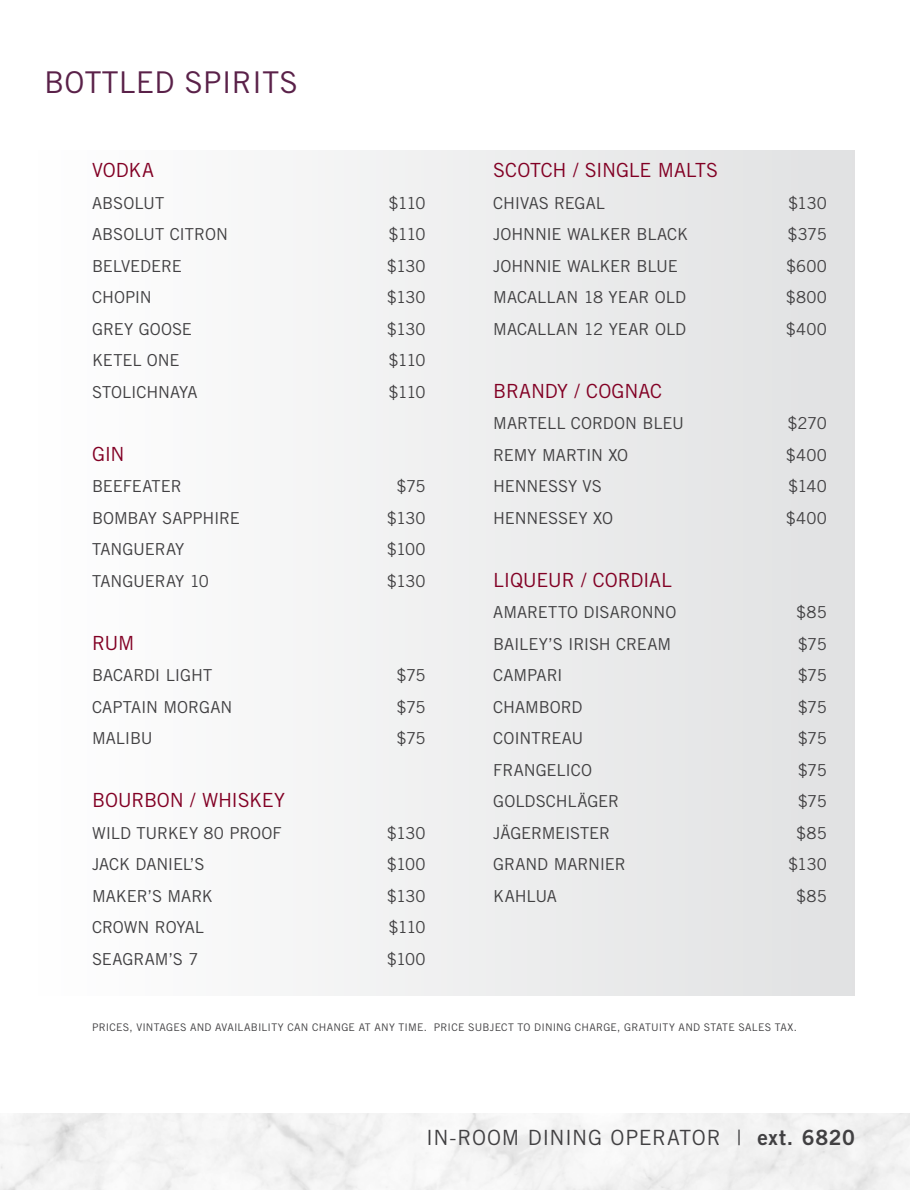
<style>
.page{position:relative;width:910px;height:1190px;background:#fff}
.page>*{position:absolute;margin:0;border:0;box-sizing:border-box;transform-origin:0 0}
.t1{font:30px "Trade Gothic LT Std";letter-spacing:.01em;color:#5a2149}
.t2{font:21px "Trade Gothic LT Std";letter-spacing:.025em;color:#414042}
.t3{font:19.5px "Trade Gothic LT Std";letter-spacing:-.01em;color:#820024}
.t4{font:16.5px "Trade Gothic LT Std";letter-spacing:-.005em;color:#414042}
.t5{font:10.5px "Trade Gothic LT Std";letter-spacing:.025em;color:#414042}
.s1{font-family:"Trade Gothic LT Std Bd 2"}
</style>
<div class="page">
<div style="left:35px;top:151px;width:819px;height:845px;background:linear-gradient(to right,#fefefe,#e1e1e2)"></div>
<h1 class="t1" style="left:44px;top:64px;width:255px">BOTTLED SPIRITS</h1>
<p class="t3" style="left:92px;top:159px;width:63px">VODKA</p>
<p class="t4" style="left:92px;top:193px;width:74px">ABSOLUT</p>
<p class="t4" style="left:388px;top:193px;width:39px">$110</p>
<p class="t4" style="left:92px;top:225px;width:137px">ABSOLUT CITRON</p>
<p class="t4" style="left:388px;top:225px;width:39px">$110</p>
<p class="t4" style="left:92px;top:256px;width:91px">BELVEDERE</p>
<p class="t4" style="left:386px;top:256px;width:40px">$130</p>
<p class="t4" style="left:92px;top:288px;width:61px">CHOPIN</p>
<p class="t4" style="left:386px;top:288px;width:40px">$130</p>
<p class="t4" style="left:92px;top:319px;width:101px">GREY GOOSE</p>
<p class="t4" style="left:386px;top:319px;width:40px">$130</p>
<p class="t4" style="left:92px;top:351px;width:89px">KETEL ONE</p>
<p class="t4" style="left:388px;top:351px;width:39px">$110</p>
<p class="t4" style="left:92px;top:382px;width:107px">STOLICHNAYA</p>
<p class="t4" style="left:388px;top:382px;width:39px">$110</p>
<p class="t3" style="left:92px;top:442px;width:34px">GIN</p>
<p class="t4" style="left:92px;top:477px;width:91px">BEEFEATER</p>
<p class="t4" style="left:396px;top:477px;width:31px">$75</p>
<p class="t4" style="left:92px;top:508px;width:149px">BOMBAY SAPPHIRE</p>
<p class="t4" style="left:386px;top:508px;width:40px">$130</p>
<p class="t4" style="left:92px;top:540px;width:94px">TANGUERAY</p>
<p class="t4" style="left:387px;top:540px;width:40px">$100</p>
<p class="t4" style="left:92px;top:571px;width:118px">TANGUERAY 10</p>
<p class="t4" style="left:386px;top:571px;width:40px">$130</p>
<p class="t3" style="left:92px;top:631px;width:44px">RUM</p>
<p class="t4" style="left:92px;top:666px;width:121px">BACARDI LIGHT</p>
<p class="t4" style="left:396px;top:666px;width:31px">$75</p>
<p class="t4" style="left:92px;top:697px;width:142px">CAPTAIN MORGAN</p>
<p class="t4" style="left:396px;top:697px;width:31px">$75</p>
<p class="t4" style="left:92px;top:729px;width:62px">MALIBU</p>
<p class="t4" style="left:396px;top:729px;width:31px">$75</p>
<p class="t3" style="left:92px;top:789px;width:194px">BOURBON / WHISKEY</p>
<p class="t4" style="left:92px;top:823px;width:191px">WILD TURKEY 80 PROOF</p>
<p class="t4" style="left:386px;top:823px;width:40px">$130</p>
<p class="t4" style="left:92px;top:855px;width:114px">JACK DANIEL’S</p>
<p class="t4" style="left:387px;top:855px;width:40px">$100</p>
<p class="t4" style="left:92px;top:886px;width:122px">MAKER’S MARK</p>
<p class="t4" style="left:386px;top:886px;width:40px">$130</p>
<p class="t4" style="left:92px;top:918px;width:113px">CROWN ROYAL</p>
<p class="t4" style="left:388px;top:918px;width:39px">$110</p>
<p class="t4" style="left:92px;top:949px;width:108px">SEAGRAM’S 7</p>
<p class="t4" style="left:387px;top:949px;width:40px">$100</p>
<p class="t3" style="left:493px;top:159px;width:226px">SCOTCH / SINGLE MALTS</p>
<p class="t4" style="left:493px;top:193px;width:113px">CHIVAS REGAL</p>
<p class="t4" style="left:787px;top:193px;width:40px">$130</p>
<p class="t4" style="left:493px;top:225px;width:196px">JOHNNIE WALKER BLACK</p>
<p class="t4" style="left:787px;top:225px;width:41px">$375</p>
<p class="t4" style="left:493px;top:256px;width:186px">JOHNNIE WALKER BLUE</p>
<p class="t4" style="left:785px;top:256px;width:42px">$600</p>
<p class="t4" style="left:493px;top:288px;width:194px">MACALLAN 18 YEAR OLD</p>
<p class="t4" style="left:785px;top:288px;width:43px">$800</p>
<p class="t4" style="left:493px;top:319px;width:194px">MACALLAN 12 YEAR OLD</p>
<p class="t4" style="left:785px;top:319px;width:43px">$400</p>
<p class="t3" style="left:493px;top:379px;width:170px">BRANDY / COGNAC</p>
<p class="t4" style="left:493px;top:414px;width:192px">MARTELL CORDON BLEU</p>
<p class="t4" style="left:787px;top:414px;width:41px">$270</p>
<p class="t4" style="left:493px;top:445px;width:136px">REMY MARTIN XO</p>
<p class="t4" style="left:785px;top:445px;width:43px">$400</p>
<p class="t4" style="left:493px;top:477px;width:110px">HENNESSY VS</p>
<p class="t4" style="left:787px;top:477px;width:40px">$140</p>
<p class="t4" style="left:493px;top:508px;width:121px">HENNESSEY XO</p>
<p class="t4" style="left:785px;top:508px;width:43px">$400</p>
<p class="t3" style="left:493px;top:568px;width:180px">LIQUEUR / CORDIAL</p>
<p class="t4" style="left:493px;top:603px;width:184px">AMARETTO DISARONNO</p>
<p class="t4" style="left:796px;top:603px;width:32px">$85</p>
<p class="t4" style="left:493px;top:634px;width:179px">BAILEY’S IRISH CREAM</p>
<p class="t4" style="left:797px;top:634px;width:31px">$75</p>
<p class="t4" style="left:493px;top:666px;width:71px">CAMPARI</p>
<p class="t4" style="left:797px;top:666px;width:31px">$75</p>
<p class="t4" style="left:493px;top:697px;width:91px">CHAMBORD</p>
<p class="t4" style="left:797px;top:697px;width:31px">$75</p>
<p class="t4" style="left:493px;top:729px;width:92px">COINTREAU</p>
<p class="t4" style="left:797px;top:729px;width:31px">$75</p>
<p class="t4" style="left:493px;top:760px;width:100px">FRANGELICO</p>
<p class="t4" style="left:797px;top:760px;width:31px">$75</p>
<p class="t4" style="left:493px;top:792px;width:127px">GOLDSCHLÄGER</p>
<p class="t4" style="left:797px;top:792px;width:31px">$75</p>
<p class="t4" style="left:493px;top:823px;width:118px">JÄGERMEISTER</p>
<p class="t4" style="left:796px;top:823px;width:32px">$85</p>
<p class="t4" style="left:493px;top:855px;width:134px">GRAND MARNIER</p>
<p class="t4" style="left:787px;top:855px;width:40px">$130</p>
<p class="t4" style="left:493px;top:886px;width:65px">KAHLUA</p>
<p class="t4" style="left:796px;top:886px;width:32px">$85</p>
<p class="t5" style="left:92px;top:1021px;width:706px">PRICES, VINTAGES AND AVAILABILITY CAN CHANGE AT ANY TIME. PRICE SUBJECT TO DINING CHARGE, GRATUITY AND STATE SALES TAX.</p>
<p class="t2" style="left:426px;top:1125px;width:430px">IN-ROOM DINING OPERATOR | <span class="s1">ext. 6820</span></p>
</div>
